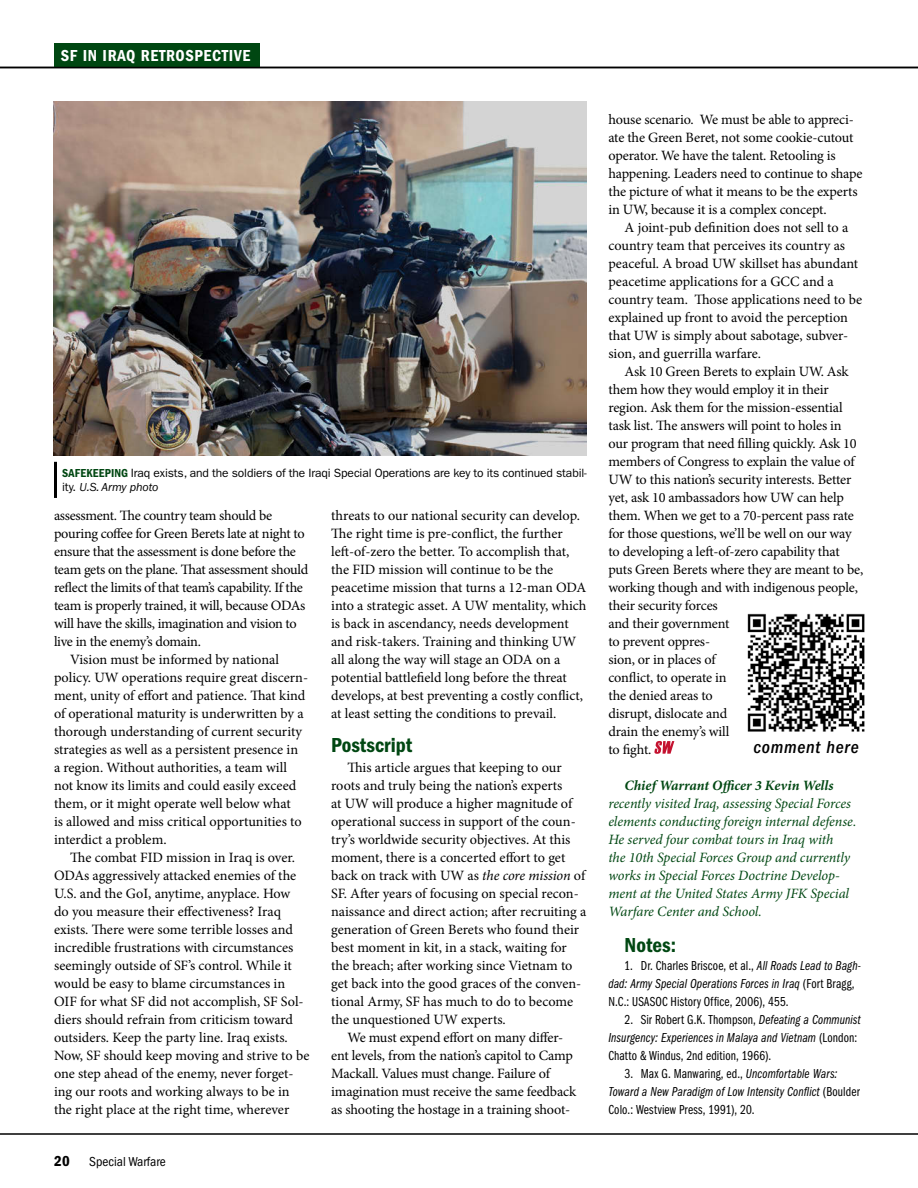
<style>
.page{position:relative;width:918px;height:1188px;background:#fff}
.page>*{position:absolute;margin:0;border:0;box-sizing:border-box;transform-origin:0 0}
.Subhead_350_grn{font:21px "ITC Franklin Gothic Std Dm Cd";color:#004712}
.Author_para{font:21px "ITC Franklin Gothic Std Dm Cd";color:#004712}
.t1{font:italic 500 condensed 18px "ITC Franklin Gothic Std";letter-spacing:.04em;color:#000}
.t2{font:16.5px "ITC Franklin Gothic Std Dm Cd";letter-spacing:.04em;color:#fff}
.t3{font:15px "ITC Franklin Gothic Std Dm Cd";color:#000}
.Body_-_Minion{font:14.25px/18px "Minion Pro";letter-spacing:-.005em;color:#000}
.Body_-_Minion-2{font:14.25px/18px "Minion Pro";letter-spacing:-.025em;color:#000}
.Author_para-2{font:italic 14.25px/18px "Minion Pro";letter-spacing:-.01em;color:#004712}
.t4{font:13.5px/18px "ITC Franklin Gothic Std Bk Cp";letter-spacing:.01em;color:#000}
.t5{font:condensed 13.5px "ITC Franklin Gothic Std";color:#000}
.t6{font:12px/14.4px "ITC Franklin Gothic Std";letter-spacing:-.01em;color:#000}
.s1{font-family:"ITC Franklin Gothic Std Dm Cd";color:#004712}
.s2{font-style:italic}
.s3{font-weight:700}
.s4{font-family:"ITC Franklin Gothic Std Bk Cp It"}
</style>
<div class="page">
<div style="left:54px;top:43px;width:205px;height:25px;background:#004712"></div>
<hr style="left:0;top:1133px;width:918px;height:2px;background:#000">
<hr style="left:0;top:67px;width:918px;height:1px;background:#000">
<svg style="left:654px;top:741px;width:20px;height:13px"></svg>
<img style="left:747px;top:613px;width:118px;height:119px">
<hr style="left:54px;top:462px;width:3px;height:36px;background:#000">
<img style="left:54px;top:101px;width:533px;height:355px">
<p class="t2" style="left:61px;top:46px;width:191px">SF IN IRAQ RETROSPECTIVE</p>
<p class="t6" style="left:62px;top:466px;width:526px"><span class="s1">SAFEKEEPING</span> Iraq exists, and the soldiers of the Iraqi Special Operations are key to its continued stabil&shy;ity. <span class="s2">U.S. Army photo</span></p>
<p class="Body_-_Minion-2" style="left:54px;top:506px;width:256px">assessment. The country team should be pouring coffee for Green Berets late at night to ensure that the assessment is done before the team gets on the plane. That assessment should reflect the limits of that team’s capability. If the team is properly trained, it will, because ODAs will have the skills, imagination and vision to live in the enemy’s domain.</p>
<p class="Body_-_Minion" style="left:54px;top:650px;width:256px;text-indent:16px">Vision must be informed by national policy. UW operations require great discern&shy;ment, unity of effort and patience. That kind of operational maturity is underwritten by a thorough understanding of current security strategies as well as a persistent presence in<br>a region. Without authorities, a team will not know its limits and could easily exceed them, or it might operate well below what<br>is allowed and miss critical opportunities to interdict a problem.</p>
<p class="Body_-_Minion" style="left:54px;top:848px;width:257px;text-indent:16px">The combat FID mission in Iraq is over.<br>ODAs aggressively attacked enemies of the U.S. and the GoI, anytime, anyplace. How<br>do you measure their effectiveness? Iraq exists. There were some terrible losses and incredible frustrations with circumstances seemingly outside of SF’s control. While it would be easy to blame circumstances in OIF for what SF did not accomplish, SF Sol&shy;diers should refrain from criticism toward outsiders. Keep the party line. Iraq exists.<br>Now, SF should keep moving and strive to be one step ahead of the enemy, never forget&shy;ing our roots and working always to be in the right place at the right time, wherever</p>
<p class="t3" style="left:54px;top:1153px;width:17px">20</p>
<p class="t5" style="left:89px;top:1154px;width:78px">Special Warfare</p>
<p class="Body_-_Minion" style="left:331px;top:506px;width:257px">threats to our national security can develop.<br>The right time is pre-conflict, the further left-of-zero the better. To accomplish that, the FID mission will continue to be the peacetime mission that turns a 12-man ODA into a strategic asset. A UW mentality, which is back in ascendancy, needs development and risk-takers. Training and thinking UW all along the way will stage an ODA on a potential battlefield long before the threat develops, at best preventing a costly conflict, at least setting the conditions to prevail.</p>
<p class="Subhead_350_grn" style="left:331px;top:733px;width:83px">Postscript</p>
<p class="Body_-_Minion" style="left:331px;top:758px;width:257px;text-indent:16px">This article argues that keeping to our roots and truly being the nation’s experts<br>at UW will produce a higher magnitude of operational success in support of the coun&shy;try’s worldwide security objectives. At this moment, there is a concerted effort to get back on track with UW as <span class="s2">the core mission</span> of SF. After years of focusing on special recon&shy;naissance and direct action; after recruiting a generation of Green Berets who found their best moment in kit, in a stack, waiting for the breach; after working since Vietnam to get back into the good graces of the conven&shy;tional Army, SF has much to do to become the unquestioned UW experts.</p>
<p class="Body_-_Minion" style="left:331px;top:1028px;width:246px;text-indent:16px">We must expend effort on many differ&shy;ent levels, from the nation’s capitol to Camp Mackall. Values must change. Failure of imagination must receive the same feedback as shooting the hostage in a training shoot-</p>
<p class="Body_-_Minion" style="left:608px;top:110px;width:256px">house scenario. We must be able to appreci&shy;ate the Green Beret, not some cookie-cutout operator. We have the talent. Retooling is happening. Leaders need to continue to shape the picture of what it means to be the experts in UW, because it is a complex concept.</p>
<p class="Body_-_Minion" style="left:608px;top:218px;width:255px;text-indent:16px">A joint-pub definition does not sell to a country team that perceives its country as peaceful. A broad UW skillset has abundant peacetime applications for a GCC and a country team. Those applications need to be explained up front to avoid the perception that UW is simply about sabotage, subver&shy;sion, and guerrilla warfare.</p>
<p class="Body_-_Minion" style="left:608px;top:362px;width:256px;text-indent:16px">Ask 10 Green Berets to explain UW. Ask them how they would employ it in their region. Ask them for the mission-essential task list. The answers will point to holes in our program that need filling quickly. Ask 10 members of Congress to explain the value of UW to this nation’s security interests. Better yet, ask 10 ambassadors how UW can help them. When we get to a 70-percent pass rate for those questions, we’ll be well on our way to developing a left-of-zero capability that puts Green Berets where they are meant to be, working though and with indigenous people, their security forces<br>and their government<br>to prevent oppres-<br>sion, or in places of<br>conflict, to operate in<br>the denied areas to<br>disrupt, dislocate and<br>drain the enemy’s will<br>to fight.</p>
<p class="Author_para-2" style="left:608px;top:776px;width:249px;text-indent:16px"><span class="s3">Chief Warrant Officer 3 Kevin Wells </span>recently visited Iraq, assessing Special Forces elements conducting foreign internal defense.<br>He served four combat tours in Iraq with<br>the 10th Special Forces Group and currently works in Special Forces Doctrine Develop&shy;ment at the United States Army JFK Special Warfare Center and School.</p>
<p class="Author_para" style="left:625px;top:933px;width:53px">Notes:</p>
<p class="t4" style="left:608px;top:957px;width:254px;text-indent:16px">1. Dr. Charles Briscoe, et al., <span class="s4">All Roads Lead to Bagh&shy;dad: Army Special Operations Forces in Iraq</span> (Fort Bragg,<br>N.C.: USASOC History Office, 2006), 455.</p>
<p class="t4" style="left:608px;top:1011px;width:254px;text-indent:16px">2. Sir Robert G.K. Thompson, <span class="s4">Defeating a Communist<br>Insurgency: Experiences in Malaya and Vietnam</span> (London:<br>Chatto &amp; Windus, 2nd edition, 1966).</p>
<p class="t4" style="left:608px;top:1065px;width:253px;text-indent:16px">3. Max G. Manwaring, ed., <span class="s4">Uncomfortable Wars:<br>Toward a New Paradigm of Low Intensity Conflict</span> (Boulder<br>Colo.: Westview Press, 1991), 20.</p>
<p class="t1" style="left:754px;top:737px;width:107px">comment here</p>
</div>
